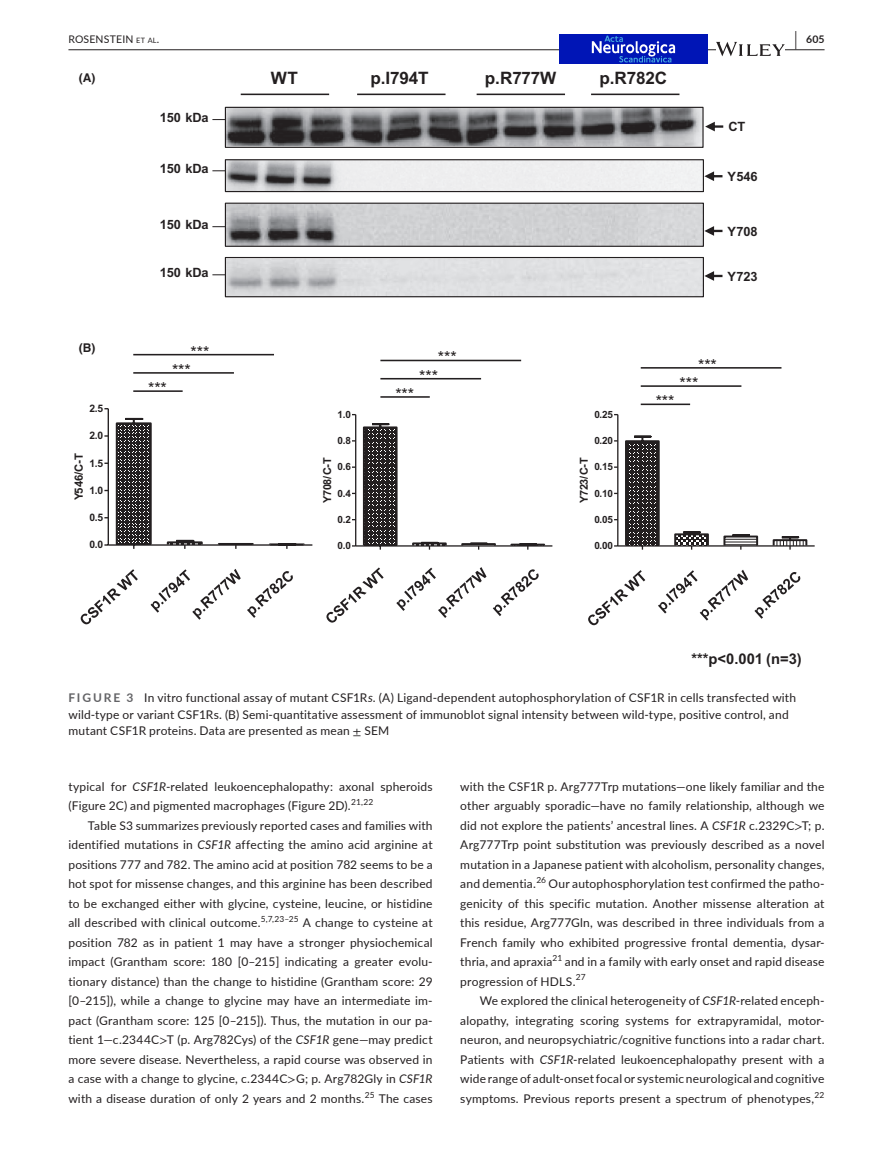
<style>
.page{position:relative;width:893px;height:1174px;background:#fff}
.page>*{position:absolute;margin:0;border:0;box-sizing:border-box;transform-origin:0 0}
.t1{font:700 17.1px "Arial";letter-spacing:-.01em;color:#231f20}
.t2{font:16.35px "Arial";color:#231f20}
.t3{font:700 14.7px "Arial";color:#231f20}
.t4{font:700 12.75px "Arial";letter-spacing:-.01em;color:#231f20}
.t5{font:12px/19.5px "Lato";letter-spacing:.015em;color:#231f20;text-align:justify}
.t6{font:700 12px "Helvetica";color:#231f20}
.t7{font:700 11.4px "Arial";color:#231f20}
.t8{font:700 10.95px "Arial";color:#231f20}
.t9{font:10.5px "Lato";letter-spacing:.015em;color:#231f20}
.t10{font:700 10.5px "Lato";color:#231f20}
.t11{font:700 10.35px "Arial";color:#231f20}
.t12{font:700 9.9px "Arial";letter-spacing:-.03em;color:#231f20}
.t13{font:8.4px "Lato";letter-spacing:.005em;color:#231f20}
.s1{font-size:7.35px}
.s2{font-size:19.5px}
.s3{font-weight:700;color:#636366}
.s4{font-style:italic}
.s5{font-family:"STIX Two Text"}
</style>
<div class="page">
<hr style="left:68px;top:49px;width:756px;height:1px;background:#231f20">
<div style="left:559px;top:34px;width:149px;height:30px;background:#0015b6"></div>
<svg style="left:592px;top:36px;width:83px;height:27px"></svg>
<svg style="left:716px;top:42px;width:69px;height:14px"></svg>
<svg style="left:212px;top:119px;width:12px;height:1px"></svg>
<svg style="left:212px;top:170px;width:12px;height:1px"></svg>
<svg style="left:212px;top:226px;width:12px;height:1px"></svg>
<svg style="left:212px;top:274px;width:12px;height:1px"></svg>
<hr style="left:241px;top:94px;width:88px;height:1px;background:#231f20">
<hr style="left:357px;top:94px;width:88px;height:1px;background:#231f20">
<hr style="left:591px;top:94px;width:88px;height:1px;background:#231f20">
<hr style="left:477px;top:94px;width:88px;height:1px;background:#231f20">
<svg style="left:705px;top:171px;width:17px;height:10px"></svg>
<svg style="left:705px;top:226px;width:17px;height:10px"></svg>
<svg style="left:705px;top:271px;width:17px;height:10px"></svg>
<svg style="left:705px;top:122px;width:18px;height:9px"></svg>
<svg style="left:224px;top:106px;width:481px;height:192px"></svg>
<svg style="left:104px;top:408px;width:208px;height:141px"></svg>
<svg style="left:352px;top:414px;width:200px;height:135px"></svg>
<svg style="left:614px;top:414px;width:201px;height:135px"></svg>
<svg style="left:81px;top:569px;width:57px;height:55px"></svg>
<svg style="left:151px;top:569px;width:90px;height:50px"></svg>
<svg style="left:247px;top:571px;width:46px;height:47px"></svg>
<svg style="left:326px;top:567px;width:58px;height:55px"></svg>
<svg style="left:396px;top:567px;width:90px;height:51px"></svg>
<svg style="left:493px;top:569px;width:46px;height:47px"></svg>
<svg style="left:588px;top:570px;width:57px;height:55px"></svg>
<svg style="left:658px;top:569px;width:90px;height:51px"></svg>
<svg style="left:754px;top:572px;width:46px;height:47px"></svg>
<hr style="left:133px;top:390px;width:50px;height:2px;background:#231f20">
<hr style="left:133px;top:372px;width:101px;height:2px;background:#231f20">
<hr style="left:133px;top:354px;width:141px;height:1px;background:#231f20">
<hr style="left:380px;top:396px;width:50px;height:2px;background:#231f20">
<hr style="left:380px;top:378px;width:101px;height:1px;background:#231f20">
<hr style="left:380px;top:360px;width:141px;height:1px;background:#231f20">
<hr style="left:641px;top:403px;width:49px;height:2px;background:#231f20">
<hr style="left:641px;top:385px;width:100px;height:2px;background:#231f20">
<hr style="left:641px;top:367px;width:140px;height:1px;background:#231f20">
<p class="t9" style="left:68px;top:31px;width:92px">ROSENSTEIN <span class="s1">et al</span>.</p>
<p class="t10" style="left:795px;top:31px;width:31px"><span class="s2">|</span> 605</p>
<p class="t6" style="left:79px;top:68px;width:18px">(A)</p>
<h1 class="t1" style="left:271px;top:66px;width:29px">WT</h1>
<h1 class="t1" style="left:370px;top:66px;width:60px">p.I794T</h1>
<h1 class="t1" style="left:599px;top:66px;width:69px">p.R782C</h1>
<h1 class="t1" style="left:485px;top:66px;width:73px">p.R777W</h1>
<p class="t4" style="left:160px;top:109px;width:50px">150 kDa</p>
<p class="t4" style="left:728px;top:118px;width:19px">CT</p>
<p class="t4" style="left:160px;top:160px;width:50px">150 kDa</p>
<p class="t4" style="left:728px;top:168px;width:32px">Y546</p>
<p class="t4" style="left:160px;top:216px;width:50px">150 kDa</p>
<p class="t4" style="left:160px;top:264px;width:50px">150 kDa</p>
<p class="t4" style="left:728px;top:223px;width:32px">Y708</p>
<p class="t4" style="left:728px;top:268px;width:32px">Y723</p>
<p class="t6" style="left:79px;top:338px;width:18px">(B)</p>
<h2 class="t2" style="left:191px;top:341px;width:20px">***</h2>
<h2 class="t2" style="left:438px;top:347px;width:20px">***</h2>
<h2 class="t2" style="left:172px;top:359px;width:20px">***</h2>
<h2 class="t2" style="left:419px;top:365px;width:20px">***</h2>
<h2 class="t2" style="left:698px;top:354px;width:20px">***</h2>
<h2 class="t2" style="left:148px;top:378px;width:20px">***</h2>
<h2 class="t2" style="left:395px;top:384px;width:20px">***</h2>
<h2 class="t2" style="left:680px;top:373px;width:20px">***</h2>
<h2 class="t2" style="left:656px;top:391px;width:20px">***</h2>
<p class="t11" style="left:89px;top:401px;width:15px">2.5</p>
<p class="t12" style="left:338px;top:408px;width:15px">1.0</p>
<p class="t12" style="left:594px;top:408px;width:20px">0.25</p>
<p class="t11" style="left:89px;top:429px;width:15px">2.0</p>
<p class="t12" style="left:338px;top:434px;width:15px">0.8</p>
<p class="t12" style="left:594px;top:434px;width:20px">0.20</p>
<p class="t7" style="left:71px;top:500px;width:49px;rotate:-90deg">Y C/ 645 T-</p>
<p class="t11" style="left:89px;top:456px;width:15px">1.5</p>
<p class="t11" style="left:89px;top:483px;width:15px">1.0</p>
<p class="t8" style="left:320px;top:503px;width:48px;rotate:-90deg">Y C/ 807 T-</p>
<p class="t12" style="left:338px;top:460px;width:15px">0.6</p>
<p class="t12" style="left:338px;top:486px;width:15px">0.4</p>
<p class="t8" style="left:577px;top:503px;width:48px;rotate:-90deg">Y C/ 327 T-</p>
<p class="t12" style="left:594px;top:460px;width:20px">0.15</p>
<p class="t12" style="left:594px;top:486px;width:20px">0.10</p>
<p class="t11" style="left:89px;top:510px;width:15px">0.5</p>
<p class="t12" style="left:338px;top:513px;width:15px">0.2</p>
<p class="t12" style="left:594px;top:513px;width:20px">0.05</p>
<p class="t11" style="left:89px;top:538px;width:15px">0.0</p>
<p class="t12" style="left:338px;top:539px;width:15px">0.0</p>
<p class="t12" style="left:594px;top:539px;width:20px">0.00</p>
<p class="t3" style="left:691px;top:649px;width:112px">***p&lt;0.001 (n=3)</p>
<p class="t5" style="left:68px;top:689px;width:729px;line-height:16.5px;text-align:left"><span class="s3">FIGURE 3</span> In vitro functional assay of mutant CSF1R<span class="s4">s</span>. (A) Ligand-dependent autophosphorylation of CSF1R in cells transfected with wild-type or variant CSF1Rs. (B) Semi-quantitative assessment of immunoblot signal intensity between wild-type, positive control, and mutant CSF1R proteins. Data are presented as mean <span class="s5">±</span> SEM</p>
<p class="t5" style="left:68px;top:776px;width:366px">typical for <span class="s4">CSF1R</span>-related leukoencephalopathy: axonal spheroids (Figure 2C) and pigmented macrophages (Figure 2D).</p>
<p class="t13" style="left:351px;top:796px;width:24px">21,22</p>
<p class="t5" style="left:68px;top:815px;width:366px;text-indent:20px">Table S3 summarizes previously reported cases and families with identified mutations in <span class="s4">CSF1R</span> affecting the amino acid arginine at positions 777 and 782. The amino acid at position 782 seems to be a hot spot for missense changes, and this arginine has been described to be exchanged either with glycine, cysteine, leucine, or histidine all described with clinical outcome.</p>
<p class="t13" style="left:261px;top:913px;width:39px">5,7,23–25</p>
<p class="t5" style="left:68px;top:912px;width:366px;text-indent:235px">A change to cysteine at position 782 as in patient 1 may have a stronger physiochemical impact (Grantham score: 180 [0–215] indicating a greater evolu&shy;tionary distance) than the change to histidine (Grantham score: 29 [0–215]), while a change to glycine may have an intermediate im&shy;pact (Grantham score: 125 [0–215]). Thus, the mutation in our pa&shy;tient 1—c.2344C<span class="s5">&gt;</span>T (p. Arg782Cys) of the <span class="s4">CSF1R</span> gene—may predict more severe disease. Nevertheless, a rapid course was observed in a case with a change to glycine, c.2344C<span class="s5">&gt;</span>G; p. Arg782Gly in <span class="s4">CSF1R </span>with a disease duration of only 2 years and 2 months.<sup>25</sup> The cases</p>
<p class="t5" style="left:460px;top:776px;width:366px">with the CSF1R p. Arg777Trp mutations—one likely familiar and the other arguably sporadic—have no family relationship, although we did not explore the patients’ ancestral lines. A <span class="s4">CSF1R</span> c.2329C<span class="s5">&gt;</span>T; p.<br>Arg777Trp point substitution was previously described as a novel mutation in a Japanese patient with alcoholism, personality changes, and dementia.<sup>26</sup> Our autophosphorylation test confirmed the patho&shy;genicity of this specific mutation. Another missense alteration at this residue, Arg777Gln, was described in three individuals from a French family who exhibited progressive frontal dementia, dysar&shy;thria, and apraxia</p>
<p class="t13" style="left:552px;top:952px;width:11px">21</p>
<p class="t5" style="left:460px;top:951px;width:366px;text-indent:105px">and in a family with early onset and rapid disease progression of HDLS.</p>
<p class="t13" style="left:576px;top:971px;width:11px">27</p>
<p class="t5" style="left:460px;top:990px;width:366px;text-indent:20px">We explored the clinical heterogeneity of <span class="s4">CSF1R</span>-related enceph&shy;alopathy, integrating scoring systems for extrapyramidal, motor&shy;neuron, and neuropsychiatric/cognitive functions into a radar chart.<br>Patients with <span class="s4">CSF1R</span>-related leukoencephalopathy present with a wide range of adult-onset focal or systemic neurological and cognitive symptoms. Previous reports present a spectrum of phenotypes,<sup>22</sup></p>
</div>
